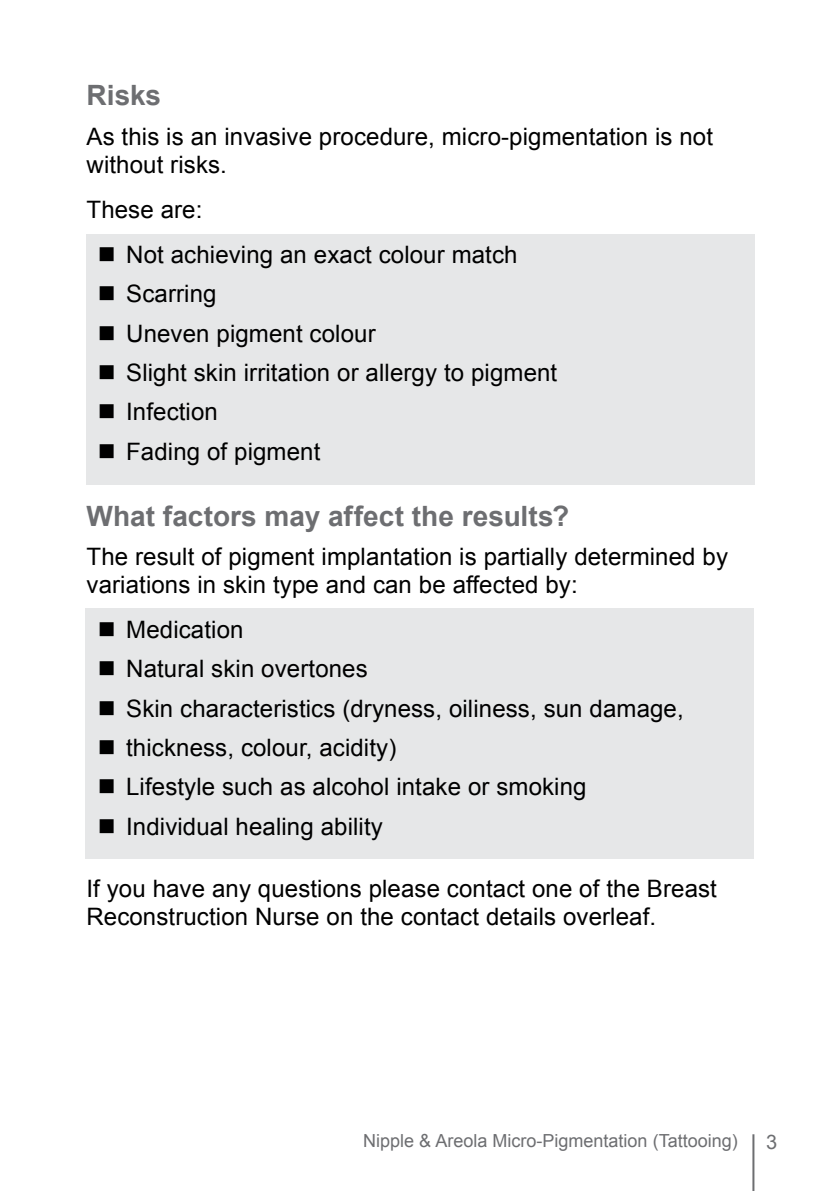
<style>
.page{position:relative;width:840px;height:1191px;background:#fff}
.page>*{position:absolute;margin:0;border:0;box-sizing:border-box;transform-origin:0 0}
.t1{font:700 28px "Arial";color:#6d6e71}
.t2{font:24px/28px "Arial";letter-spacing:.005em;color:#000}
.t3{font:20px "Arial";color:#6d6e71}
.t4{font:18px "Arial";color:#6d6e71}
</style>
<div class="page">
<div style="left:85px;top:608px;width:668px;height:251px;background:#e6e7e8"></div>
<div style="left:86px;top:234px;width:668px;height:251px;background:#e6e7e8"></div>
<hr style="left:752px;top:1134px;width:2px;height:57px;background:#6d6e71">
<p class="t1" style="left:86px;top:77px;width:76px">Risks</p>
<p class="t2" style="left:86px;top:123px;width:627px">As this is an invasive procedure, micro-pigmentation is not without risks.</p>
<p class="t2" style="left:86px;top:196px;width:117px">These are:</p>
<p class="t2" style="left:98px;top:241px;width:421px">■ Not achieving an exact colour match</p>
<p class="t2" style="left:98px;top:280px;width:120px">■ Scarring</p>
<p class="t2" style="left:98px;top:319px;width:279px">■ Uneven pigment colour</p>
<p class="t2" style="left:98px;top:359px;width:460px">■ Slight skin irritation or allergy to pigment</p>
<p class="t2" style="left:98px;top:398px;width:122px">■ Infection</p>
<p class="t2" style="left:98px;top:437px;width:224px">■ Fading of pigment</p>
<p class="t1" style="left:86px;top:497px;width:484px">What factors may affect the results?</p>
<p class="t2" style="left:86px;top:543px;width:642px">The result of pigment implantation is partially determined by variations in skin type and can be affected by:</p>
<p class="t2" style="left:98px;top:616px;width:147px">■ Medication</p>
<p class="t2" style="left:98px;top:655px;width:271px">■ Natural skin overtones</p>
<p class="t2" style="left:98px;top:694px;width:587px">■ Skin characteristics (dryness, oiliness, sun damage,</p>
<p class="t2" style="left:98px;top:734px;width:300px">■ thickness, colour, acidity)</p>
<p class="t2" style="left:98px;top:773px;width:490px">■ Lifestyle such as alcohol intake or smoking</p>
<p class="t2" style="left:98px;top:812px;width:286px">■ Individual healing ability</p>
<p class="t2" style="left:86px;top:874px;width:631px">If you have any questions please contact one of the Breast<br>Reconstruction Nurse on the contact details overleaf.</p>
<p class="t4" style="left:363px;top:1129px;width:376px">Nipple &amp; Areola Micro-Pigmentation (Tattooing)</p>
<p class="t3" style="left:765px;top:1128px;width:13px">3</p>
</div>
